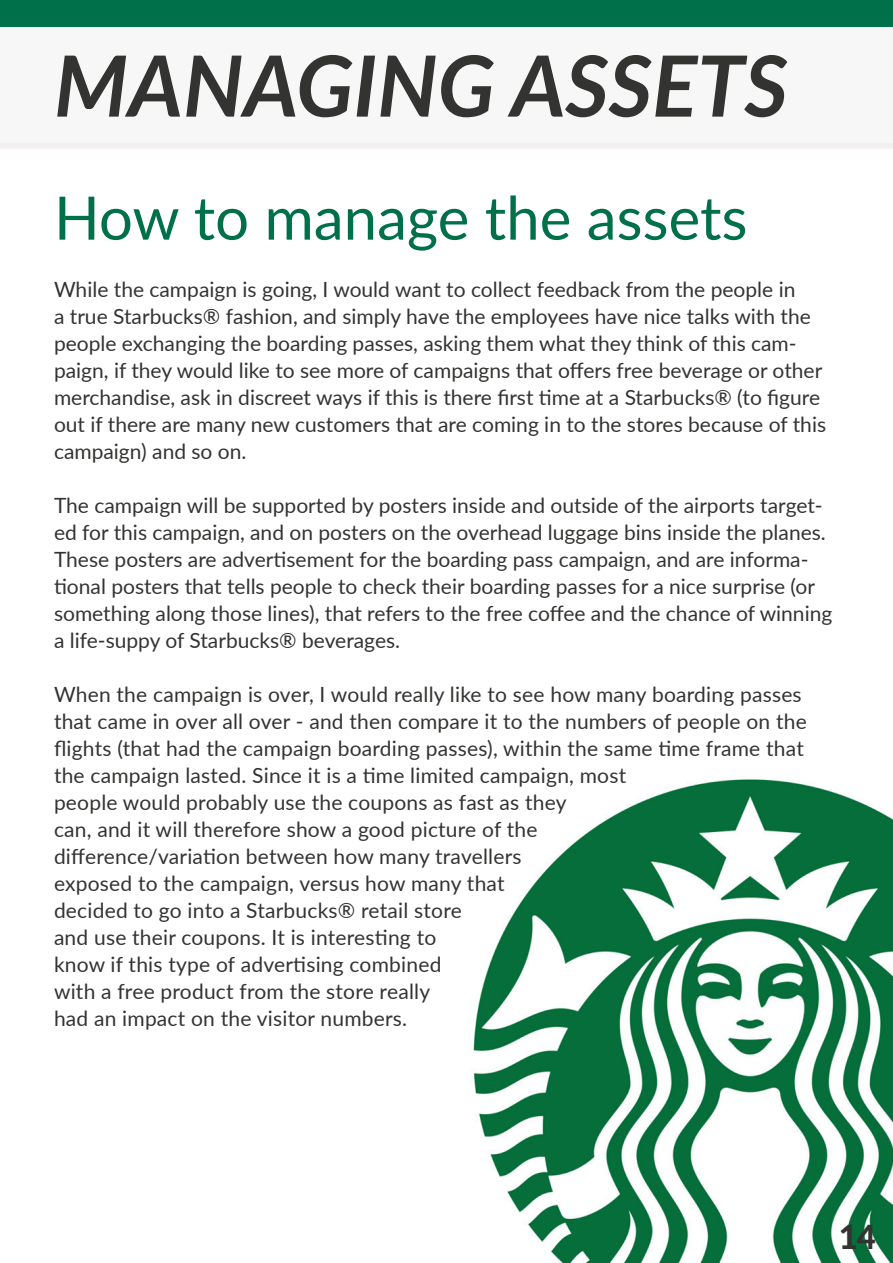
<style>
.page{position:relative;width:893px;height:1263px;background:#fff}
.page>*{position:absolute;margin:0;border:0;box-sizing:border-box;transform-origin:0 0}
.t1{font:italic 700 84.45px "Lato";color:#333432}
.t2{font:60px "Lato";color:#00704a}
.t3{font:800 33px "Lato";color:#333432}
.t4{font:21px/27px "Lato";color:#333432}
</style>
<div class="page">
<svg style="left:0;top:26px;width:893px;height:123px"></svg>
<img style="left:473px;top:779px;width:420px;height:484px">
<div style="left:0;top:0;width:893px;height:26px;background:#00704a"></div>
<p class="t1" style="left:54px;top:24px;width:735px">MANAGING ASSETS</p>
<p class="t2" style="left:54px;top:175px;width:695px">How to manage the assets</p>
<p class="t4" style="left:54px;top:275px;width:774px">While the campaign is going, I would want to collect feedback from the people in<br>a true Starbucks® fashion, and simply have the employees have nice talks with the people exchanging the boarding passes, asking them what they think of this cam&shy;paign, if they would like to see more of campaigns that offers free beverage or other merchandise, ask in discreet ways if this is there first time at a Starbucks® (to figure out if there are many new customers that are coming in to the stores because of this campaign) and so on.</p>
<p class="t4" style="left:54px;top:491px;width:780px">The campaign will be supported by posters inside and outside of the airports target&shy;ed for this campaign, and on posters on the overhead luggage bins inside the planes.<br>These posters are advertisement for the boarding pass campaign, and are informa&shy;tional posters that tells people to check their boarding passes for a nice surprise (or something along those lines), that refers to the free coffee and the chance of winning a life-suppy of Starbucks® beverages.</p>
<p class="t4" style="left:54px;top:680px;width:754px">When the campaign is over, I would really like to see how many boarding passes that came in over all over - and then compare it to the numbers of people on the flights (that had the campaign boarding passes), within the same time frame that the campaign lasted. Since it is a time limited campaign, most<br>people would probably use the coupons as fast as they<br>can, and it will therefore show a good picture of the<br>difference/variation between how many travellers<br>exposed to the campaign, versus how many that<br>decided to go into a Starbucks® retail store<br>and use their coupons. It is interesting to<br>know if this type of advertising combined<br>with a free product from the store really<br>had an impact on the visitor numbers.</p>
<p class="t3" style="left:839px;top:1213px;width:38px">14</p>
</div>
